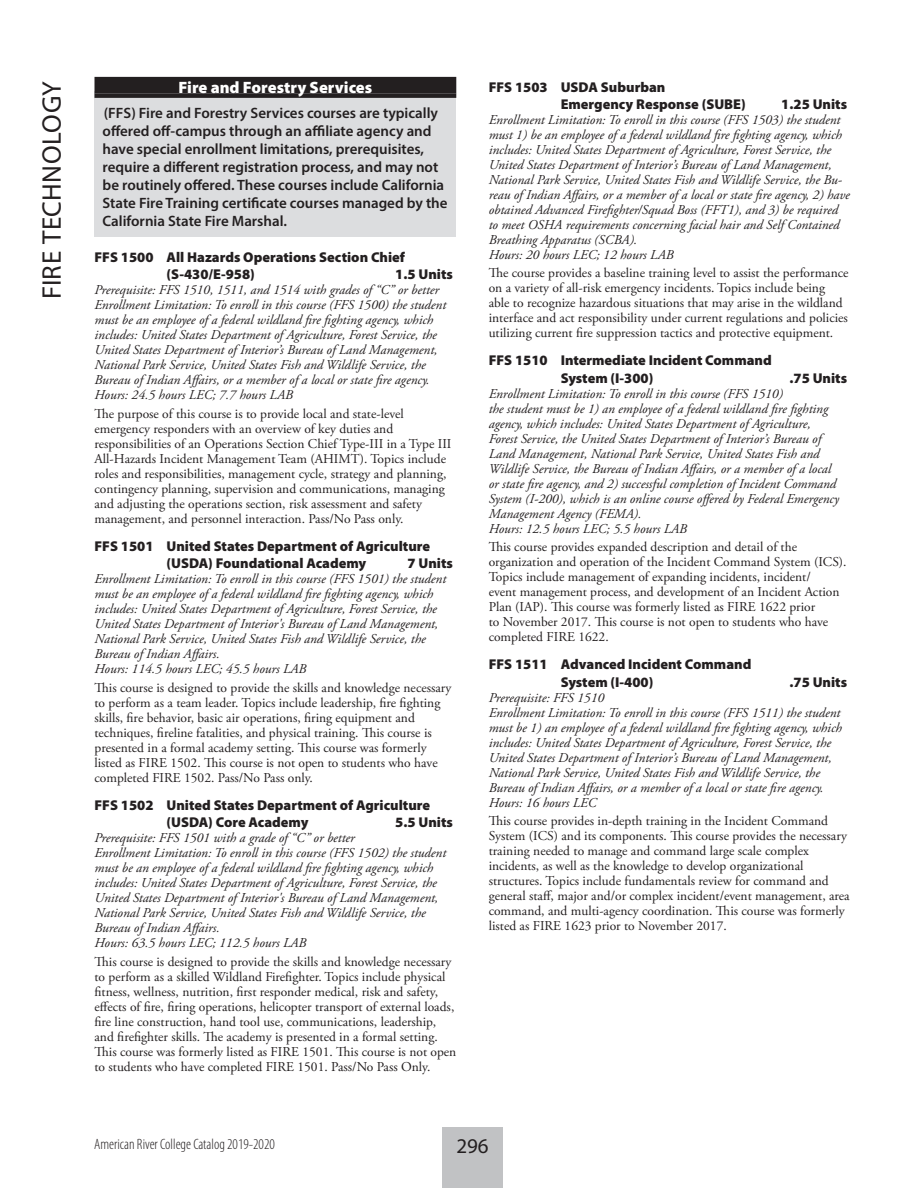
<style>
.page{position:relative;width:918px;height:1188px;background:#fff}
.page>*{position:absolute;margin:0;border:0;box-sizing:border-box;transform-origin:0 0}
._2018-Page_Head_Left{font:27px "Myriad Pro";letter-spacing:.015em;color:#231f20}
.t1{font:21px "Myriad Pro";color:#231f20}
.Subject_divider{font:900 16.5px "Myriad Pro";color:#fff}
.Header_text{font:600 15px/18px "Myriad Pro";color:#231f20}
.t2{font:300 condensed 15px "Myriad Pro";color:#231f20}
.Course_Title{font:900 14.25px/17.2px "Myriad Pro";color:#231f20}
.Course_Description{font:13.5px/15px "Adobe Garamond Pro";color:#231f20}
.EnrlLim{font:italic 13.5px/15px "Adobe Garamond Pro";color:#231f20}
.Hours{font:italic 13.5px "Adobe Garamond Pro";color:#231f20}
.PreReq{font:italic 13.5px "Adobe Garamond Pro";color:#231f20}
</style>
<div class="page">
<div style="left:442px;top:1127px;width:61px;height:61px;background:#c1c2c4"></div>
<div style="left:94px;top:91px;width:362px;height:146px;background:#dcdddf"></div>
<div style="left:94px;top:77px;width:362px;height:16px;background:#231f20"></div>
<div style="left:94px;top:93px;width:362px;height:5px;background:#231f20"></div>
<p class="_2018-Page_Head_Left" style="left:35px;top:299px;width:220px;rotate:-90deg">FIRE TECHNOLOGY</p>
<p class="Subject_divider" style="left:179px;top:78px;width:195px">Fire and Forestry Services</p>
<p class="Header_text" style="left:103px;top:103px;width:347px">(FFS) Fire and Forestry Services courses are typically offered off-campus through an affiliate agency and have special enrollment limitations, prerequisites, require a different registration process, and may not be routinely offered. These courses include California State Fire Training certificate courses managed by the California State Fire Marshal.</p>
<p class="Course_Title" style="left:166px;top:249px;width:240px;text-indent:-72px">FFS 1500 All Hazards Operations Section Chief (S-430/E-958)</p>
<p class="Course_Title" style="left:395px;top:266px;width:59px">1.5 Units</p>
<p class="PreReq" style="left:94px;top:282px;width:346px">Prerequisite: FFS 1510, 1511, and 1514 with grades of “C” or better</p>
<p class="EnrlLim" style="left:94px;top:298px;width:353px">Enrollment Limitation: To enroll in this course (FFS 1500) the student must be an employee of a federal wildland fire fighting agency, which includes: United States Department of Agriculture, Forest Service, the United States Department of Interior’s Bureau of Land Management, National Park Service, United States Fish and Wildlife Service, the Bureau of Indian Affairs, or a member of a local or state fire agency.</p>
<p class="Hours" style="left:94px;top:387px;width:200px">Hours: 24.5 hours LEC; 7.7 hours LAB</p>
<p class="Course_Description" style="left:94px;top:407px;width:358px">The purpose of this course is to provide local and state-level emergency responders with an overview of key duties and responsibilities of an Operations Section Chief Type-III in a Type III All-Hazards Incident Management Team (AHIMT). Topics include roles and responsibilities, management cycle, strategy and planning, contingency planning, supervision and communications, managing and adjusting the operations section, risk assessment and safety management, and personnel interaction. Pass/No Pass only.</p>
<p class="Course_Title" style="left:94px;top:538px;width:337px;text-align:center">FFS 1501 United States Department of Agriculture (USDA) Foundational Academy</p>
<p class="Course_Title" style="left:407px;top:555px;width:47px">7 Units</p>
<p class="EnrlLim" style="left:94px;top:572px;width:353px">Enrollment Limitation: To enroll in this course (FFS 1501) the student must be an employee of a federal wildland fire fighting agency, which includes: United States Department of Agriculture, Forest Service, the United States Department of Interior's Bureau of Land Management, National Park Service, United States Fish and Wildlife Service, the Bureau of Indian Affairs.</p>
<p class="Hours" style="left:94px;top:661px;width:213px">Hours: 114.5 hours LEC; 45.5 hours LAB</p>
<p class="Course_Description" style="left:94px;top:680px;width:359px">This course is designed to provide the skills and knowledge necessary to perform as a team leader. Topics include leadership, fire fighting skills, fire behavior, basic air operations, firing equipment and techniques, fireline fatalities, and physical training. This course is presented in a formal academy setting. This course was formerly listed as FIRE 1502. This course is not open to students who have completed FIRE 1502. Pass/No Pass only.</p>
<p class="Course_Title" style="left:166px;top:796px;width:265px;text-indent:-72px">FFS 1502 United States Department of Agriculture (USDA) Core Academy</p>
<p class="Course_Title" style="left:395px;top:814px;width:59px">5.5 Units</p>
<p class="PreReq" style="left:94px;top:830px;width:262px">Prerequisite: FFS 1501 with a grade of “C” or better</p>
<p class="EnrlLim" style="left:94px;top:846px;width:353px">Enrollment Limitation: To enroll in this course (FFS 1502) the student must be an employee of a federal wildland fire fighting agency, which includes: United States Department of Agriculture, Forest Service, the United States Department of Interior's Bureau of Land Management, National Park Service, United States Fish and Wildlife Service, the Bureau of Indian Affairs.</p>
<p class="Hours" style="left:94px;top:935px;width:213px">Hours: 63.5 hours LEC; 112.5 hours LAB</p>
<p class="Course_Description" style="left:94px;top:954px;width:363px">This course is designed to provide the skills and knowledge necessary to perform as a skilled Wildland Firefighter. Topics include physical fitness, wellness, nutrition, first responder medical, risk and safety, effects of fire, firing operations, helicopter transport of external loads, fire line construction, hand tool use, communications, leadership, and firefighter skills. The academy is presented in a formal setting.<br>This course was formerly listed as FIRE 1501. This course is not open to students who have completed FIRE 1501. Pass/No Pass Only.</p>
<p class="Course_Title" style="left:561px;top:78px;width:187px;text-indent:-72px">FFS 1503 USDA Suburban<br>Emergency Response (SUBE)</p>
<p class="Course_Title" style="left:781px;top:96px;width:67px">1.25 Units</p>
<p class="EnrlLim" style="left:489px;top:113px;width:363px">Enrollment Limitation: To enroll in this course (FFS 1503) the student must 1) be an employee of a federal wildland fire fighting agency, which includes: United States Department of Agriculture, Forest Service, the United States Department of Interior’s Bureau of Land Management, National Park Service, United States Fish and Wildlife Service, the Bu&shy;reau of Indian Affairs, or a member of a local or state fire agency, 2) have obtained Advanced Firefighter/Squad Boss (FFT1), and 3) be required to meet OSHA requirements concerning facial hair and Self Contained Breathing Apparatus (SCBA).</p>
<p class="Hours" style="left:489px;top:247px;width:186px">Hours: 20 hours LEC; 12 hours LAB</p>
<p class="Course_Description" style="left:489px;top:266px;width:361px">The course provides a baseline training level to assist the performance on a variety of all-risk emergency incidents. Topics include being able to recognize hazardous situations that may arise in the wildland interface and act responsibility under current regulations and policies utilizing current fire suppression tactics and protective equipment.</p>
<p class="Course_Title" style="left:561px;top:352px;width:213px;text-indent:-72px">FFS 1510 Intermediate Incident Command<br>System (I-300)</p>
<p class="Course_Title" style="left:789px;top:369px;width:59px">.75 Units</p>
<p class="EnrlLim" style="left:489px;top:386px;width:352px">Enrollment Limitation: To enroll in this course (FFS 1510)<br>the student must be 1) an employee of a federal wildland fire fighting agency, which includes: United States Department of Agriculture, Forest Service, the United States Department of Interior’s Bureau of Land Management, National Park Service, United States Fish and Wildlife Service, the Bureau of Indian Affairs, or a member of a local or state fire agency, and 2) successful completion of Incident Command System (I-200), which is an online course offered by Federal Emergency Management Agency (FEMA).</p>
<p class="Hours" style="left:489px;top:520px;width:200px">Hours: 12.5 hours LEC; 5.5 hours LAB</p>
<p class="Course_Description" style="left:489px;top:540px;width:359px">This course provides expanded description and detail of the organization and operation of the Incident Command System (ICS).<br>Topics include management of expanding incidents, incident/<br>event management process, and development of an Incident Action Plan (IAP). This course was formerly listed as FIRE 1622 prior<br>to November 2017. This course is not open to students who have completed FIRE 1622.</p>
<p class="Course_Title" style="left:561px;top:656px;width:192px;text-indent:-72px">FFS 1511 Advanced Incident Command<br>System (I-400)</p>
<p class="Course_Title" style="left:789px;top:673px;width:59px">.75 Units</p>
<p class="PreReq" style="left:489px;top:689px;width:117px">Prerequisite: FFS 1510</p>
<p class="EnrlLim" style="left:489px;top:705px;width:355px">Enrollment Limitation: To enroll in this course (FFS 1511) the student must be 1) an employee of a federal wildland fire fighting agency, which includes: United States Department of Agriculture, Forest Service, the United States Department of Interior’s Bureau of Land Management, National Park Service, United States Fish and Wildlife Service, the Bureau of Indian Affairs, or a member of a local or state fire agency.</p>
<p class="Hours" style="left:489px;top:794px;width:109px">Hours: 16 hours LEC</p>
<p class="Course_Description" style="left:489px;top:814px;width:363px">This course provides in-depth training in the Incident Command System (ICS) and its components. This course provides the necessary training needed to manage and command large scale complex incidents, as well as the knowledge to develop organizational structures. Topics include fundamentals review for command and general staff, major and/or complex incident/event management, area command, and multi-agency coordination. This course was formerly listed as FIRE 1623 prior to November 2017.</p>
<p class="t2" style="left:94px;top:1136px;width:182px">American River College Catalog 2019-2020</p>
<h2 class="t1" style="left:456px;top:1133px;width:34px">296</h2>
</div>
